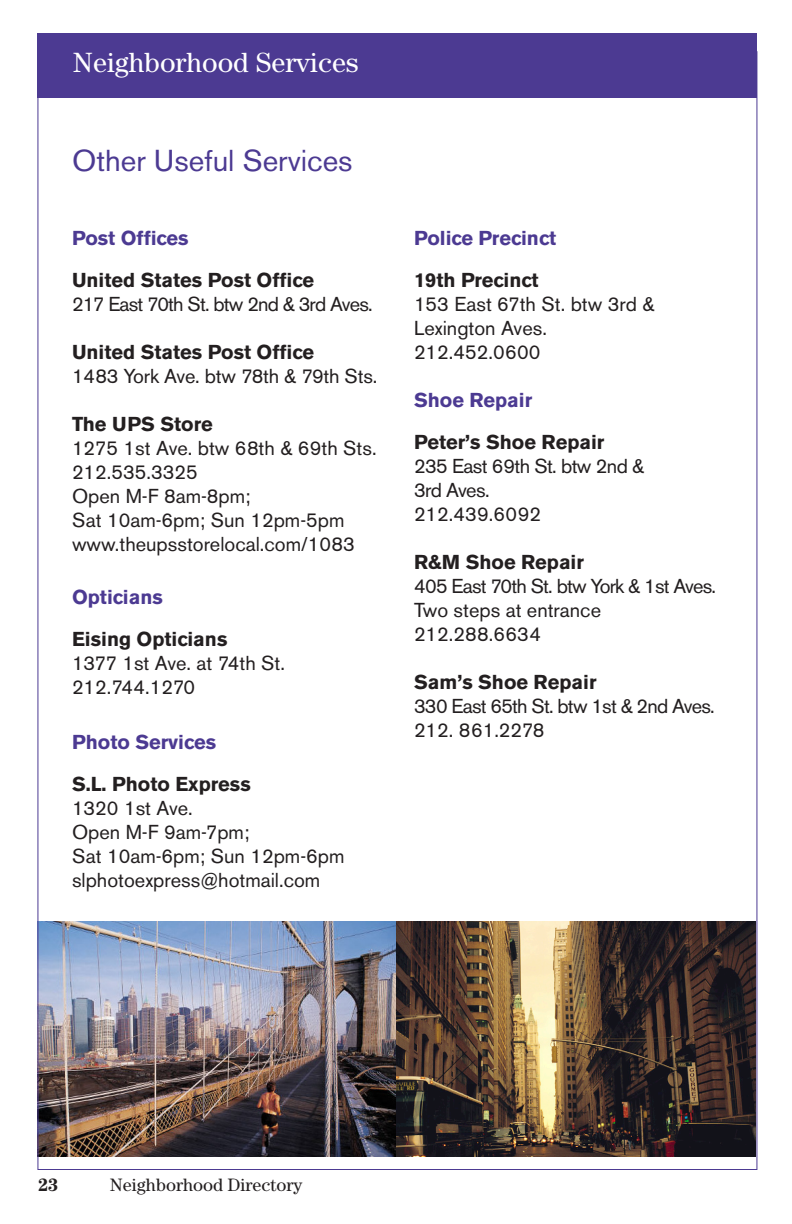
<style>
.page{position:relative;width:792px;height:1224px;background:#fff}
.page>*{position:absolute;margin:0;border:0;box-sizing:border-box;transform-origin:0 0}
.t1{font:30px "Akzidenz Grotesk BE";color:#4c3a92}
.t2{font:28px "Century";color:#fff}
.t3{font:20px "Akzidenz Grotesk BE";color:#231f20}
.t4{font:700 20px "Akzidenz Grotesk BE";color:#231f20}
.t5{font:20px "Akzidenz Grotesk BE";letter-spacing:-.04em;color:#231f20}
.t6{font:700 20px "Akzidenz Grotesk BE";color:#4c3a92}
.t7{font:20px "Akzidenz Grotesk BE";letter-spacing:-.03em;color:#231f20}
.t8{font:18px "Century";color:#231f20}
.t9{font:700 18px "Century";color:#231f20}
</style>
<div class="page">
<div style="left:37px;top:33px;width:720px;height:64px;background:#4c3a92"></div>
<img style="left:39px;top:922px;width:716px;height:235px">
<p class="t2" style="left:73px;top:46px;width:287px">Neighborhood Services</p>
<p class="t1" style="left:72px;top:143px;width:282px">Other Useful Services</p>
<p class="t6" style="left:72px;top:227px;width:118px">Post Offices</p>
<p class="t4" style="left:72px;top:269px;width:244px">United States Post Office</p>
<p class="t5" style="left:72px;top:292px;width:302px">217 East 70th St. btw 2nd &amp; 3rd Aves.</p>
<p class="t4" style="left:72px;top:341px;width:244px">United States Post Office</p>
<p class="t3" style="left:72px;top:364px;width:307px">1483 York Ave. btw 78th &amp; 79th Sts.</p>
<p class="t4" style="left:72px;top:413px;width:142px">The UPS Store</p>
<p class="t3" style="left:72px;top:436px;width:306px">1275 1st Ave. btw 68th &amp; 69th Sts.</p>
<p class="t3" style="left:72px;top:460px;width:127px">212.535.3325</p>
<p class="t3" style="left:72px;top:484px;width:180px">Open M-F 8am-8pm;</p>
<p class="t3" style="left:72px;top:508px;width:274px">Sat 10am-6pm; Sun 12pm-5pm</p>
<p class="t3" style="left:72px;top:532px;width:284px">www.theupsstorelocal.com/1083</p>
<p class="t6" style="left:72px;top:586px;width:92px">Opticians</p>
<p class="t4" style="left:72px;top:628px;width:157px">Eising Opticians</p>
<p class="t3" style="left:72px;top:651px;width:214px">1377 1st Ave. at 74th St.</p>
<p class="t3" style="left:72px;top:675px;width:125px">212.744.1270</p>
<p class="t6" style="left:72px;top:731px;width:146px">Photo Services</p>
<p class="t4" style="left:72px;top:773px;width:180px">S.L. Photo Express</p>
<p class="t3" style="left:72px;top:796px;width:122px">1320 1st Ave.</p>
<p class="t3" style="left:72px;top:820px;width:179px">Open M-F 9am-7pm;</p>
<p class="t3" style="left:72px;top:844px;width:274px">Sat 10am-6pm; Sun 12pm-6pm</p>
<p class="t3" style="left:72px;top:868px;width:250px">slphotoexpress@hotmail.com</p>
<p class="t6" style="left:414px;top:227px;width:144px">Police Precinct</p>
<p class="t4" style="left:414px;top:269px;width:126px">19th Precinct</p>
<p class="t3" style="left:414px;top:292px;width:242px">153 East 67th St. btw 3rd &amp;</p>
<p class="t3" style="left:414px;top:316px;width:134px">Lexington Aves.</p>
<p class="t3" style="left:414px;top:340px;width:128px">212.452.0600</p>
<p class="t6" style="left:414px;top:389px;width:120px">Shoe Repair</p>
<p class="t4" style="left:414px;top:431px;width:192px">Peter’s Shoe Repair</p>
<p class="t7" style="left:414px;top:454px;width:232px">235 East 69th St. btw 2nd &amp;</p>
<p class="t3" style="left:414px;top:478px;width:77px">3rd Aves.</p>
<p class="t3" style="left:414px;top:502px;width:129px">212.439.6092</p>
<p class="t4" style="left:414px;top:551px;width:171px">R&amp;M Shoe Repair</p>
<p class="t5" style="left:414px;top:574px;width:304px">405 East 70th St. btw York &amp; 1st Aves.</p>
<p class="t3" style="left:414px;top:598px;width:189px">Two steps at entrance</p>
<p class="t3" style="left:414px;top:622px;width:129px">212.288.6634</p>
<p class="t4" style="left:414px;top:671px;width:184px">Sam’s Shoe Repair</p>
<p class="t5" style="left:414px;top:694px;width:302px">330 East 65th St. btw 1st &amp; 2nd Aves.</p>
<p class="t3" style="left:414px;top:718px;width:132px">212. 861.2278</p>
<p class="t9" style="left:38px;top:1174px;width:22px">23</p>
<p class="t8" style="left:110px;top:1174px;width:194px">Neighborhood Directory</p>
</div>
